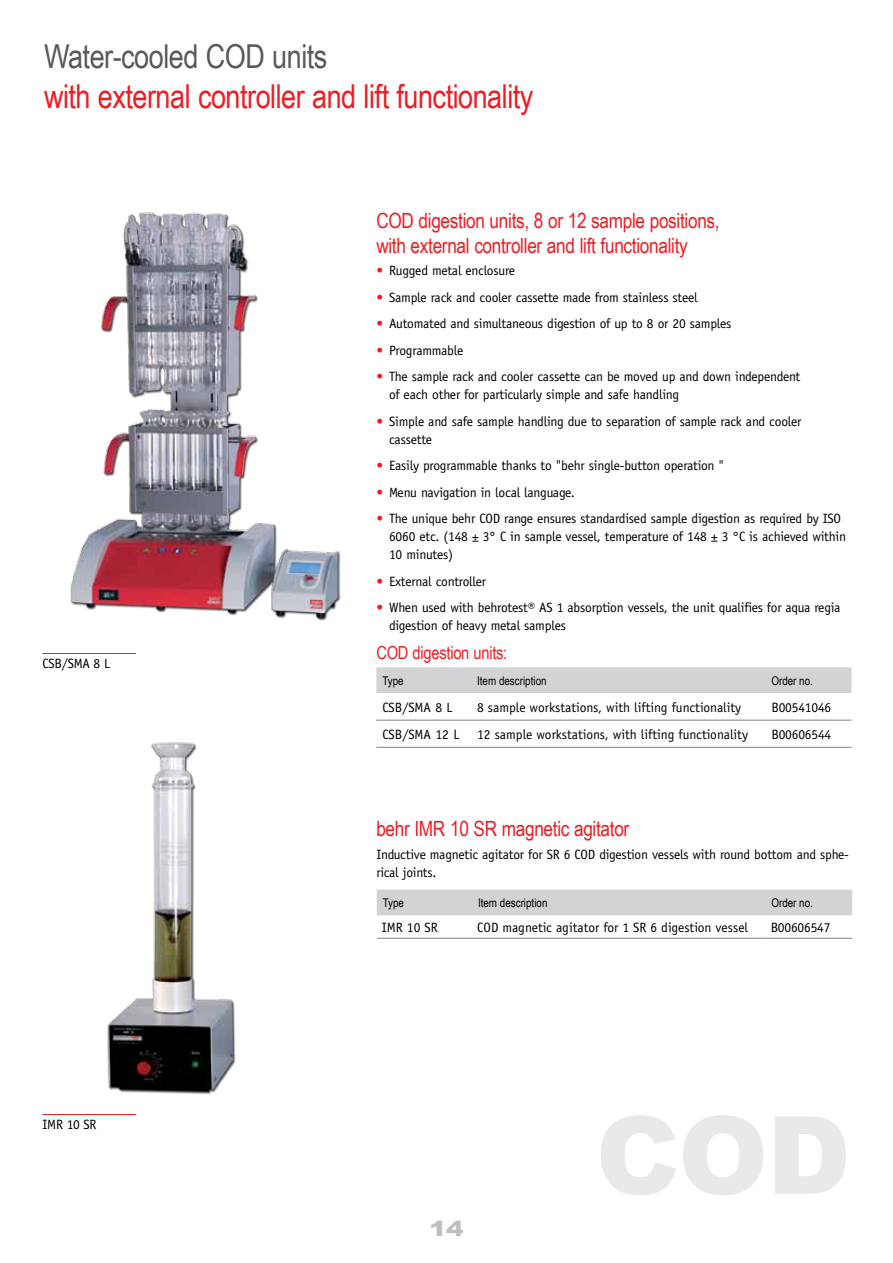
<style>
.page{position:relative;width:893px;height:1263px;background:#fff}
.page>*{position:absolute;margin:0;border:0;box-sizing:border-box;transform-origin:0 0}
.t1{font:900 108px "Arial";color:#e9e9ea}
.t2{font:33px "Arial Narrow";letter-spacing:-.015em;color:#ed1d24}
.t3{font:33px "Arial Narrow";letter-spacing:-.015em;color:#58595b}
.t4{font:21px/25.2px "Arial Narrow";letter-spacing:-.015em;color:#ed1d24}
.t5{font:900 21px "Arial";color:#bcbec0;scale:1.25 1}
.t6{font:18px "Arial Narrow";letter-spacing:-.015em;color:#ed1d24}
.t7{font:13.5px/18px "Officina Sans";letter-spacing:-.015em;color:#000}
.t8{font:12px "Arial Narrow";color:#000}
.s1{color:#ed1d24}
</style>
<div class="page">
<div style="left:376px;top:667px;width:475px;height:26px;background:#d1d3d4"></div>
<hr style="left:376px;top:720px;width:95px;height:1px;background:#808285">
<hr style="left:471px;top:720px;width:294px;height:1px;background:#808285">
<hr style="left:765px;top:720px;width:86px;height:1px;background:#808285">
<hr style="left:376px;top:747px;width:95px;height:1px;background:#808285">
<hr style="left:471px;top:747px;width:294px;height:1px;background:#808285">
<hr style="left:765px;top:747px;width:86px;height:1px;background:#808285">
<div style="left:377px;top:890px;width:475px;height:25px;background:#d1d3d4"></div>
<hr style="left:377px;top:938px;width:95px;height:1px;background:#808285">
<hr style="left:472px;top:938px;width:293px;height:1px;background:#808285">
<hr style="left:765px;top:938px;width:87px;height:1px;background:#808285">
<img style="left:42px;top:212px;width:299px;height:442px">
<img style="left:107px;top:742px;width:129px;height:373px">
<hr style="left:43px;top:653px;width:93px;height:1px;background:#ed1d24">
<hr style="left:43px;top:1114px;width:93px;height:1px;background:#ed1d24">
<h2 class="t3" style="left:44px;top:32px;width:285px">Water-cooled COD units</h2>
<h2 class="t2" style="left:44px;top:72px;width:491px">with external controller and lift functionality</h2>
<p class="t7" style="left:43px;top:655px;width:69px">CSB/SMA 8 L</p>
<p class="t7" style="left:43px;top:1116px;width:56px">IMR 10 SR</p>
<h3 class="t4" style="left:376px;top:207px;width:345px">COD digestion units, 8 or 12 sample positions, with external controller and lift functionality</h3>
<p class="t7" style="left:376px;top:262px;width:140px"><span class="s1">•</span> Rugged metal enclosure</p>
<p class="t7" style="left:376px;top:288px;width:323px"><span class="s1">•</span> Sample rack and cooler cassette made from stainless steel</p>
<p class="t7" style="left:376px;top:315px;width:357px"><span class="s1">•</span> Automated and simultaneous digestion of up to 8 or 20 samples</p>
<p class="t7" style="left:376px;top:341px;width:89px"><span class="s1">•</span> Programmable</p>
<p class="t7" style="left:389px;top:368px;width:413px;text-indent:-13px"><span class="s1">•</span> The sample rack and cooler cassette can be moved up and down independent of each other for particularly simple and safe handling</p>
<p class="t7" style="left:389px;top:412px;width:414px;text-indent:-13px"><span class="s1">•</span> Simple and safe sample handling due to separation of sample rack and cooler cassette</p>
<p class="t7" style="left:376px;top:457px;width:349px"><span class="s1">•</span> Easily programmable thanks to "behr single-button operation "</p>
<p class="t7" style="left:376px;top:483px;width:200px"><span class="s1">•</span> Menu navigation in local language.</p>
<p class="t7" style="left:389px;top:510px;width:459px;text-indent:-13px"><span class="s1">•</span> The unique behr COD range ensures standardised sample digestion as required by ISO<br>6060 etc. (148 ± 3° C in sample vessel, temperature of 148 ± 3 °C is achieved within<br>10 minutes)</p>
<p class="t7" style="left:376px;top:572px;width:111px"><span class="s1">•</span> External controller</p>
<p class="t7" style="left:389px;top:599px;width:453px;text-indent:-13px"><span class="s1">•</span> When used with behrotest® AS 1 absorption vessels, the unit qualifies for aqua regia digestion of heavy metal samples</p>
<h3 class="t6" style="left:376px;top:639px;width:133px">COD digestion units:</h3>
<p class="t8" style="left:382px;top:671px;width:23px">Type</p>
<p class="t8" style="left:477px;top:671px;width:71px">Item description</p>
<p class="t8" style="left:771px;top:671px;width:43px">Order no.</p>
<p class="t7" style="left:382px;top:698px;width:72px">CSB/SMA 8 L</p>
<p class="t7" style="left:477px;top:698px;width:266px">8 sample workstations, with lifting functionality</p>
<p class="t7" style="left:771px;top:698px;width:61px">B00541046</p>
<p class="t7" style="left:382px;top:725px;width:79px">CSB/SMA 12 L</p>
<p class="t7" style="left:477px;top:725px;width:272px">12 sample workstations, with lifting functionality</p>
<p class="t7" style="left:771px;top:725px;width:61px">B00606544</p>
<h3 class="t4" style="left:376px;top:816px;width:254px">behr IMR 10 SR magnetic agitator</h3>
<p class="t7" style="left:376px;top:845px;width:474px">Inductive magnetic agitator for SR 6 COD digestion vessels with round bottom and sphe&shy;rical joints.</p>
<p class="t8" style="left:383px;top:894px;width:23px">Type</p>
<p class="t8" style="left:478px;top:894px;width:71px">Item description</p>
<p class="t8" style="left:771px;top:894px;width:43px">Order no.</p>
<p class="t7" style="left:382px;top:918px;width:57px">IMR 10 SR</p>
<p class="t7" style="left:477px;top:918px;width:272px">COD magnetic agitator for 1 SR 6 digestion vessel</p>
<p class="t7" style="left:771px;top:918px;width:61px">B00606547</p>
<h3 class="t5" style="left:429px;top:1213px;width:29px">14</h3>
<h1 class="t1" style="left:596px;top:1077px;width:256px">COD</h1>
</div>
